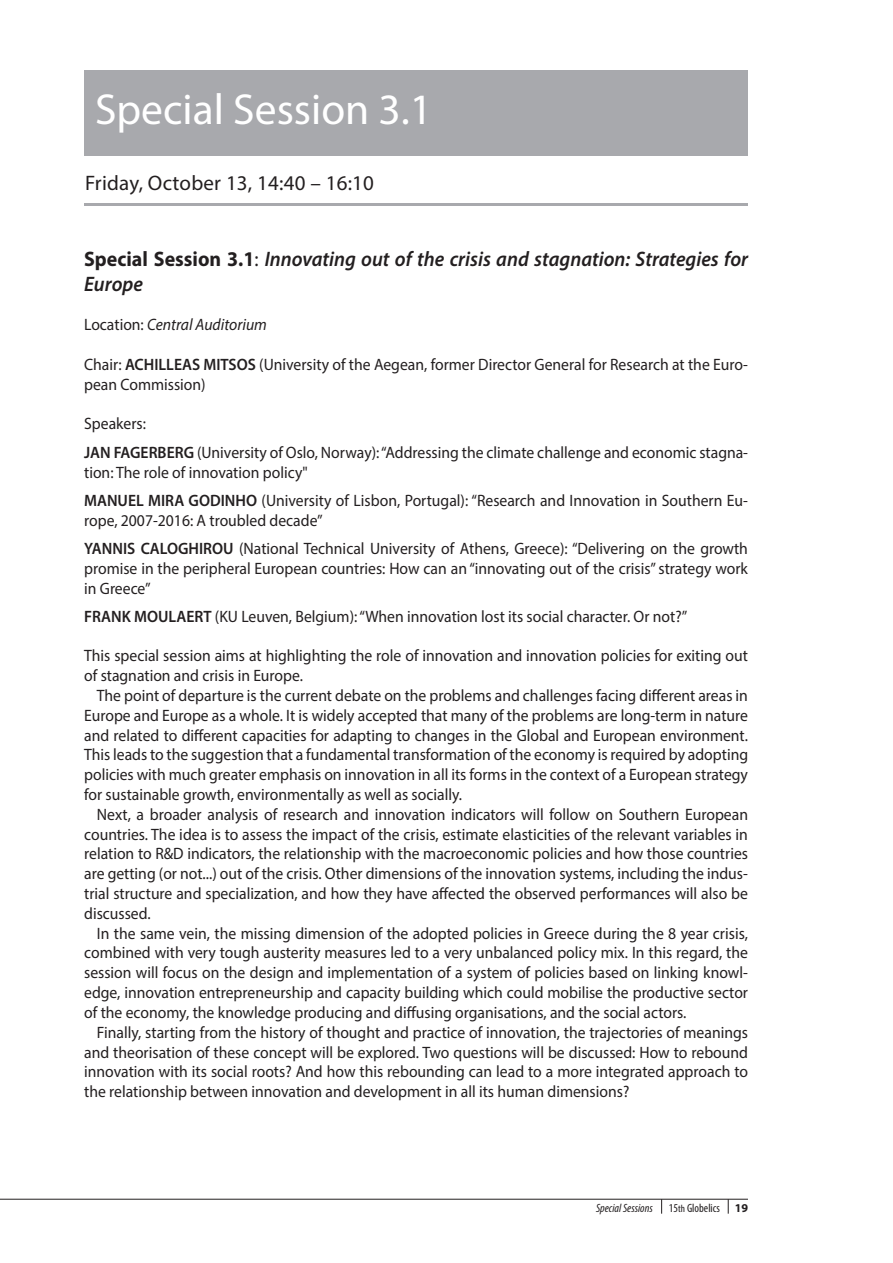
<style>
.page{position:relative;width:893px;height:1263px;background:#fff}
.page>*{position:absolute;margin:0;border:0;box-sizing:border-box;transform-origin:0 0}
.t1{font:43.5px "Myriad Pro";color:#fff}
.text{font:italic 600 21px/25.2px "Myriad Pro";color:#231f20;scale:.95 1}
.t2{font:21px "Myriad Pro";letter-spacing:.01em;color:#231f20}
.text-2{font:16.5px/19.8px "Myriad Pro";color:#231f20;text-align:justify;scale:.95 1}
.text-3{font:italic 16.5px "Myriad Pro";color:#231f20;scale:.95 1}
.t3{font:italic condensed 12px "Myriad Pro";color:#231f20}
.t4{font:condensed 12px "Myriad Pro";color:#231f20}
.s1{font-weight:700;font-style:normal}
.s2{font-weight:400;font-style:normal}
.s3{font-style:normal}
.s4{font-weight:600}
.s5{font-size:10.5px}
.s6{font-weight:700;font-stretch:normal}
</style>
<div class="page">
<hr style="left:0;top:1199px;width:748px;height:1px;background:#231f20">
<svg style="left:661px;top:1199px;width:1px;height:15px"></svg>
<svg style="left:728px;top:1199px;width:1px;height:15px"></svg>
<div style="left:85px;top:70px;width:663px;height:85px;background:#a8a9ad"></div>
<hr style="left:84px;top:203px;width:663px;height:2px;background:#a8a9ad">
<p class="t1" style="left:95px;top:82px;width:339px">Special Session 3.1</p>
<p class="t2" style="left:85px;top:170px;width:290px">Friday, October 13, 14:40 – 16:10</p>
<p class="text" style="left:84px;top:245px;width:700px"><span class="s1">Special Session 3.1</span><span class="s2">:</span> Innovating out of the crisis and stagnation: Strategies for<br>Europe</p>
<p class="text-3" style="left:84px;top:315px;width:194px"><span class="s3">Location:</span> Central Auditorium</p>
<p class="text-2" style="left:84px;top:354px;width:700px">Chair: <span class="s4">ACHILLEAS MITSOS</span> (University of the Aegean, former Director General for Research at the Euro&shy;pean Commission)</p>
<p class="text-2" style="left:84px;top:414px;width:67px">Speakers:</p>
<p class="text-2" style="left:84px;top:442px;width:700px"><span class="s4">JAN FAGERBERG</span> (University of Oslo, Norway): “Addressing the climate challenge and economic stagna&shy;tion: The role of innovation policy"</p>
<p class="text-2" style="left:84px;top:490px;width:700px"><span class="s4">MANUEL MIRA GODINHO</span> (University of Lisbon, Portugal): “Research and Innovation in Southern Eu&shy;rope, 2007-2016: A troubled decade”</p>
<p class="text-2" style="left:84px;top:538px;width:700px"><span class="s4">YANNIS CALOGHIROU</span> (National Technical University of Athens, Greece): “Delivering on the growth promise in the peripheral European countries: How can an “innovating out of the crisis” strategy work in Greece”</p>
<p class="text-2" style="left:84px;top:606px;width:636px"><span class="s4">FRANK MOULAERT</span> (KU Leuven, Belgium): “When innovation lost its social character. Or not?”</p>
<p class="text-2" style="left:84px;top:646px;width:700px">This special session aims at highlighting the role of innovation and innovation policies for exiting out of stagnation and crisis in Europe.</p>
<p class="text-2" style="left:84px;top:685px;width:700px;text-indent:13px">The point of departure is the current debate on the problems and challenges facing different areas in Europe and Europe as a whole. It is widely accepted that many of the problems are long-term in nature and related to different capacities for adapting to changes in the Global and European environment.<br>This leads to the suggestion that a fundamental transformation of the economy is required by adopting policies with much greater emphasis on innovation in all its forms in the context of a European strategy for sustainable growth, environmentally as well as socially.</p>
<p class="text-2" style="left:84px;top:804px;width:700px;text-indent:13px">Next, a broader analysis of research and innovation indicators will follow on Southern European countries. The idea is to assess the impact of the crisis, estimate elasticities of the relevant variables in relation to R&amp;D indicators, the relationship with the macroeconomic policies and how those countries are getting (or not...) out of the crisis. Other dimensions of the innovation systems, including the indus&shy;trial structure and specialization, and how they have affected the observed performances will also be discussed.</p>
<p class="text-2" style="left:84px;top:923px;width:700px;text-indent:13px">In the same vein, the missing dimension of the adopted policies in Greece during the 8 year crisis, combined with very tough austerity measures led to a very unbalanced policy mix. In this regard, the session will focus on the design and implementation of a system of policies based on linking knowl&shy;edge, innovation entrepreneurship and capacity building which could mobilise the productive sector of the economy, the knowledge producing and diffusing organisations, and the social actors.</p>
<p class="text-2" style="left:84px;top:1022px;width:700px;text-indent:13px">Finally, starting from the history of thought and practice of innovation, the trajectories of meanings and theorisation of these concept will be explored. Two questions will be discussed: How to rebound innovation with its social roots? And how this rebounding can lead to a more integrated approach to the relationship between innovation and development in all its human dimensions?</p>
<p class="t3" style="left:596px;top:1200px;width:58px">Special Sessions</p>
<p class="t4" style="left:669px;top:1200px;width:81px">15<span class="s5">th</span> Globelics <span class="s6">19</span></p>
</div>
